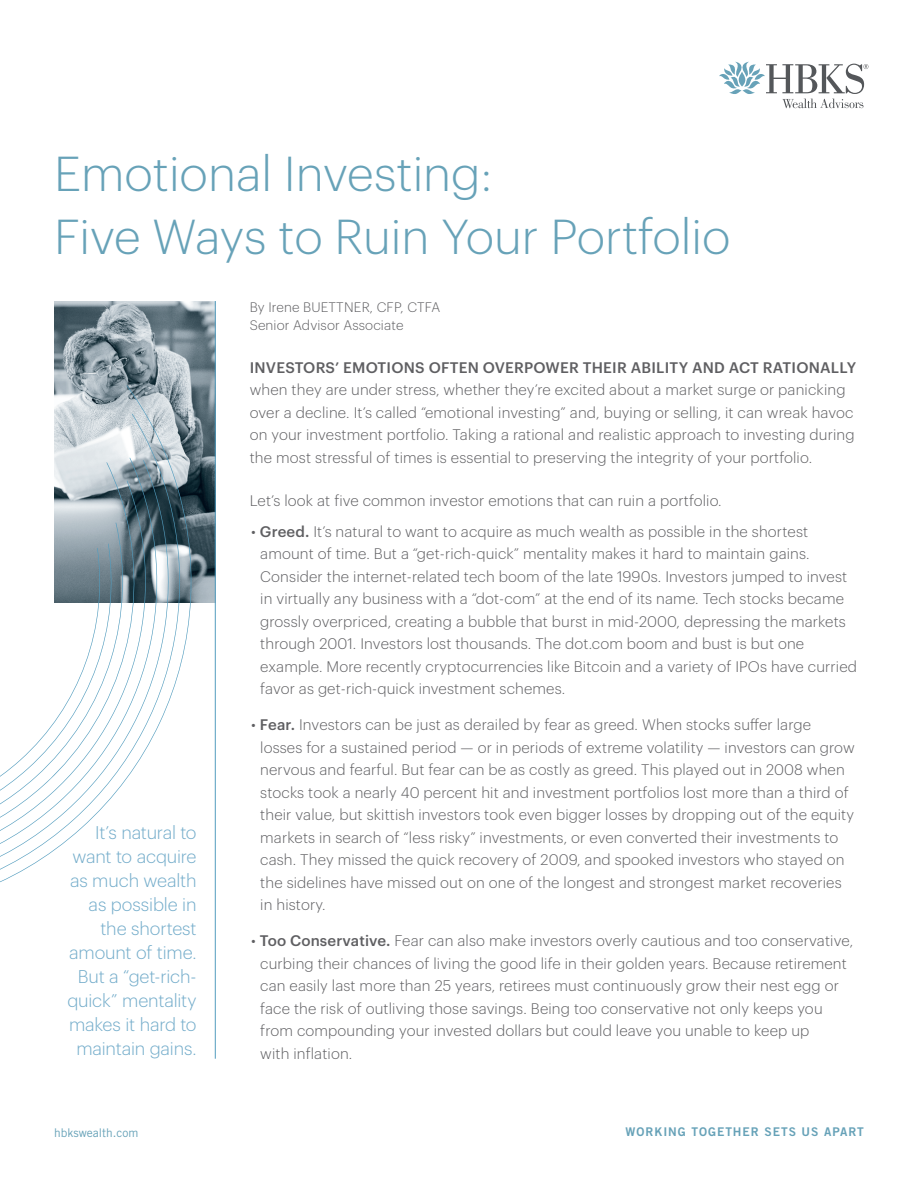
<style>
.page{position:relative;width:918px;height:1188px;background:#fff}
.page>*{position:absolute;margin:0;border:0;box-sizing:border-box;transform-origin:0 0}
.t1{font:300 48px/63px "Graphik";color:#67a2b8}
.Body_Copy{font:300 18px/24px "Graphik";letter-spacing:-.01em;color:#73acca;text-align:right}
.t2{font:300 15px/22.5px "Graphik";letter-spacing:.01em;color:#5f5f62}
.t3{font:300 13.5px "Graphik";letter-spacing:.01em;color:#5f5f62}
.t4{font:12px "Trade Gothic Bold Two";letter-spacing:.08em;color:#67a2b8}
.t5{font:12px "Trade Gothic";color:#67a2b8}
.s1{font-weight:500}
</style>
<div class="page">
<img style="left:54px;top:301px;width:161px;height:302px">
<svg style="left:719px;top:62px;width:149px;height:46px"></svg>
<hr style="left:215px;top:301px;width:1px;height:758px;background:#529cbe">
<svg style="left:0;top:385px;width:193px;height:498px"></svg>
<svg style="left:0;top:462px;width:155px;height:397px"></svg>
<p class="t1" style="left:54px;top:138px;width:678px">Emotional Investing:<br>Five Ways to Ruin Your Portfolio</p>
<p class="t3" style="left:250px;top:297px;width:192px">By Irene BUETTNER, CFP, CTFA</p>
<p class="t3" style="left:250px;top:315px;width:155px">Senior Advisor Associate</p>
<p class="t2" style="left:250px;top:355px;width:608px"><span class="s1">INVESTORS’ EMOTIONS OFTEN OVERPOWER THEIR ABILITY AND ACT RATIONALLY </span>when they are under stress, whether they’re excited about a market surge or panicking over a decline. It’s called “emotional investing” and, buying or selling, it can wreak havoc on your investment portfolio. Taking a rational and realistic approach to investing during the most stressful of times is essential to preserving the integrity of your portfolio.</p>
<p class="t2" style="left:250px;top:488px;width:474px">Let’s look at five common investor emotions that can ruin a portfolio.</p>
<p class="t2" style="left:260px;top:519px;width:598px;text-indent:-9px">• <span class="s1">Greed.</span> It’s natural to want to acquire as much wealth as possible in the shortest amount of time. But a “get-rich-quick” mentality makes it hard to maintain gains.<br>Consider the internet-related tech boom of the late 1990s. Investors jumped to invest in virtually any business with a “dot-com” at the end of its name. Tech stocks became grossly overpriced, creating a bubble that burst in mid-2000, depressing the markets through 2001. Investors lost thousands. The dot.com boom and bust is but one example. More recently cryptocurrencies like Bitcoin and a variety of IPOs have curried favor as get-rich-quick investment schemes.</p>
<p class="t2" style="left:260px;top:712px;width:596px;text-indent:-9px">• <span class="s1">Fear.</span> Investors can be just as derailed by fear as greed. When stocks suffer large losses for a sustained period — or in periods of extreme volatility — investors can grow nervous and fearful. But fear can be as costly as greed. This played out in 2008 when stocks took a nearly 40 percent hit and investment portfolios lost more than a third of their value, but skittish investors took even bigger losses by dropping out of the equity markets in search of “less risky” investments, or even converted their investments to cash. They missed the quick recovery of 2009, and spooked investors who stayed on the sidelines have missed out on one of the longest and strongest market recoveries in history.</p>
<p class="t2" style="left:260px;top:928px;width:594px;text-indent:-9px">• <span class="s1">Too Conservative.</span> Fear can also make investors overly cautious and too conservative, curbing their chances of living the good life in their golden years. Because retirement can easily last more than 25 years, retirees must continuously grow their nest egg or face the risk of outliving those savings. Being too conservative not only keeps you from compounding your invested dollars but could leave you unable to keep up<br>with inflation.</p>
<p class="Body_Copy" style="left:67px;top:819px;width:131px">It’s natural to want to acquire as much wealth as possible in the shortest amount of time.<br>But a “get-rich&shy;quick” mentality makes it hard to maintain gains.</p>
<p class="t5" style="left:54px;top:1125px;width:86px">hbkswealth.com</p>
<p class="t4" style="left:625px;top:1124px;width:240px">WORKING TOGETHER SETS US APART</p>
</div>
